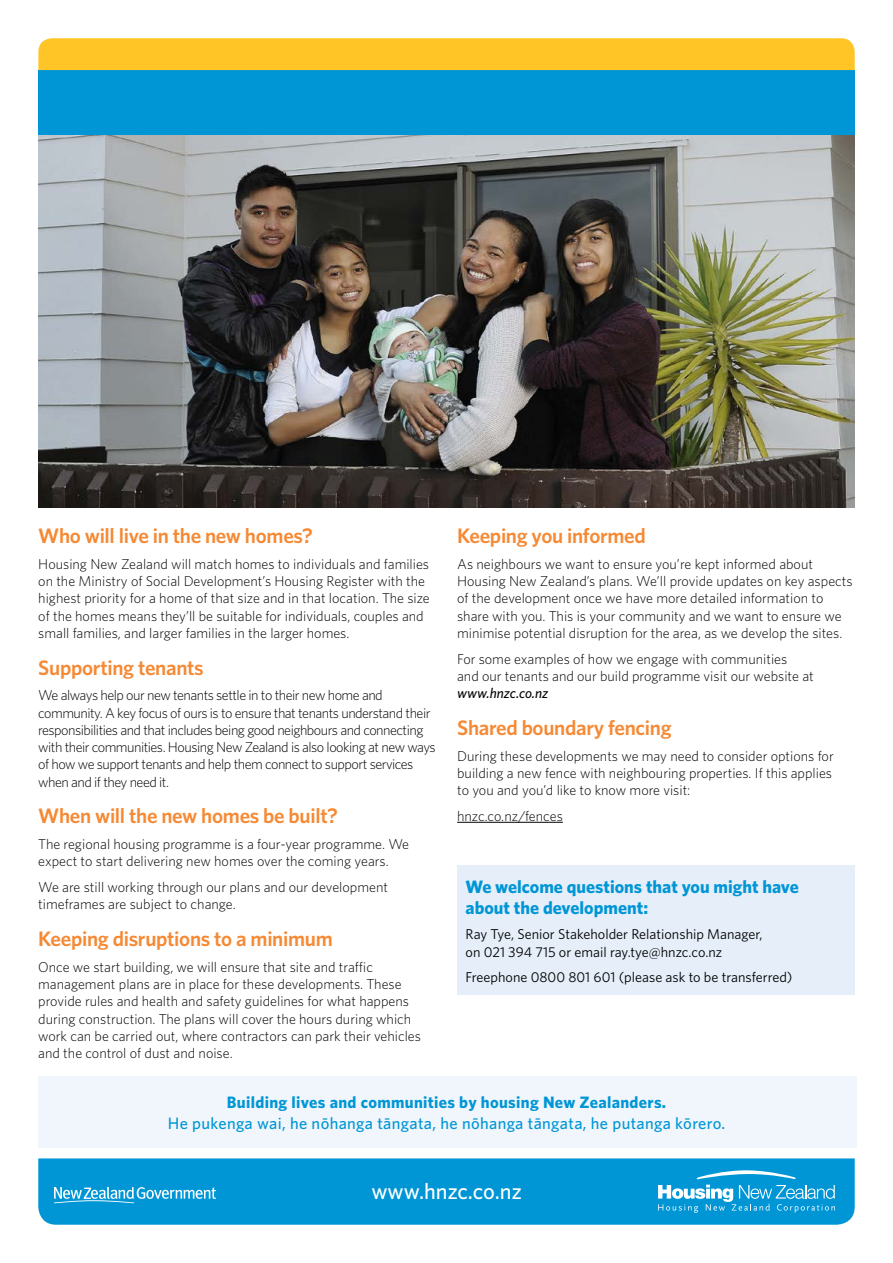
<style>
.page{position:relative;width:893px;height:1263px;background:#fff}
.page>*{position:absolute;margin:0;border:0;box-sizing:border-box;transform-origin:0 0}
.t1{font:500 22.35px "Whitney";color:#fff}
.t2{font:600 21px "Whitney";letter-spacing:-.015em;color:#f68933}
.t3{font:700 18px/21px "Whitney";color:#0096d6}
.t4{font:500 16.5px "Whitney";letter-spacing:.02em;color:#0096d6}
.t5{font:700 16.5px "Whitney";letter-spacing:.02em;color:#0096d6}
.t6{font:300 14.25px/17.2px "Whitney";color:#000}
.t7{font:300 14.25px/17.2px "Whitney";letter-spacing:-.035em;color:#000}
.t8{font:14.25px/17.2px "Whitney";color:#000}
.t9{font:italic 500 14.25px "Whitney";color:#000}
</style>
<div class="page">
<div style="left:38px;top:1158px;width:817px;height:67px;background:#0096d6"></div>
<svg style="left:54px;top:1187px;width:162px;height:16px;background:#48b3e1"></svg>
<svg style="left:658px;top:1170px;width:177px;height:43px;background:#31aadd"></svg>
<div style="left:38px;top:1076px;width:818px;height:71px;background:#f0f6fb"></div>
<div style="left:38px;top:70px;width:817px;height:65px;background:#0096d6"></div>
<div style="left:38px;top:38px;width:817px;height:32px;background:#ffc425"></div>
<img style="left:38px;top:135px;width:817px;height:372px">
<hr style="left:457px;top:822px;width:106px;height:1px;background:#000">
<div style="left:457px;top:865px;width:398px;height:130px;background:#e5eef9"></div>
<h2 class="t2" style="left:38px;top:522px;width:276px">Who will live in the new homes?</h2>
<p class="t6" style="left:38px;top:555px;width:393px">Housing New Zealand will match homes to individuals and families on the Ministry of Social Development’s Housing Register with the highest priority for a home of that size and in that location. The size of the homes means they’ll be suitable for individuals, couples and small families, and larger families in the larger homes.</p>
<h2 class="t2" style="left:38px;top:653px;width:167px">Supporting tenants</h2>
<p class="t7" style="left:38px;top:686px;width:399px">We always help our new tenants settle in to their new home and community. A key focus of ours is to ensure that tenants understand their responsibilities and that includes being good neighbours and connecting with their communities. Housing New Zealand is also looking at new ways of how we support tenants and help them connect to support services when and if they need it.</p>
<h2 class="t2" style="left:38px;top:802px;width:301px">When will the new homes be built?</h2>
<p class="t6" style="left:38px;top:835px;width:372px">The regional housing programme is a four-year programme. We expect to start delivering new homes over the coming years.</p>
<p class="t6" style="left:38px;top:878px;width:351px">We are still working through our plans and our development timeframes are subject to change.</p>
<h2 class="t2" style="left:38px;top:925px;width:296px">Keeping disruptions to a minimum</h2>
<p class="t6" style="left:38px;top:958px;width:384px">Once we start building, we will ensure that site and traffic management plans are in place for these developments. These provide rules and health and safety guidelines for what happens during construction. The plans will cover the hours during which work can be carried out, where contractors can park their vehicles and the control of dust and noise.</p>
<h2 class="t2" style="left:457px;top:522px;width:190px">Keeping you informed</h2>
<p class="t6" style="left:457px;top:555px;width:397px">As neighbours we want to ensure you’re kept informed about Housing New Zealand’s plans. We’ll provide updates on key aspects of the development once we have more detailed information to share with you. This is your community and we want to ensure we minimise potential disruption for the area, as we develop the sites.</p>
<p class="t6" style="left:457px;top:649px;width:358px">For some examples of how we engage with communities<br>and our tenants and our build programme visit our website at</p>
<p class="t9" style="left:457px;top:684px;width:93px">www.hnzc.co.nz</p>
<h2 class="t2" style="left:457px;top:713px;width:216px">Shared boundary fencing</h2>
<p class="t6" style="left:457px;top:746px;width:378px;text-align:justify">During these developments we may need to consider options for building a new fence with neighbouring properties. If this applies to you and you’d like to know more visit:</p>
<p class="t6" style="left:457px;top:807px;width:107px">hnzc.co.nz/fences</p>
<p class="t3" style="left:466px;top:875px;width:335px">We welcome questions that you might have about the development:</p>
<p class="t8" style="left:466px;top:925px;width:298px">Ray Tye, Senior Stakeholder Relationship Manager, on 021 394 715 or email ray.tye@hnzc.co.nz</p>
<p class="t8" style="left:466px;top:968px;width:328px">Freephone 0800 801 601 (please ask to be transferred)</p>
<p class="t5" style="left:227px;top:1091px;width:441px">Building lives and communities by housing New Zealanders.</p>
<p class="t4" style="left:168px;top:1112px;width:559px">He pukenga wai, he nōhanga tāngata, he nōhanga tāngata, he putanga kōrero.</p>
<h1 class="t1" style="left:371px;top:1176px;width:152px">www.hnzc.co.nz</h1>
</div>
